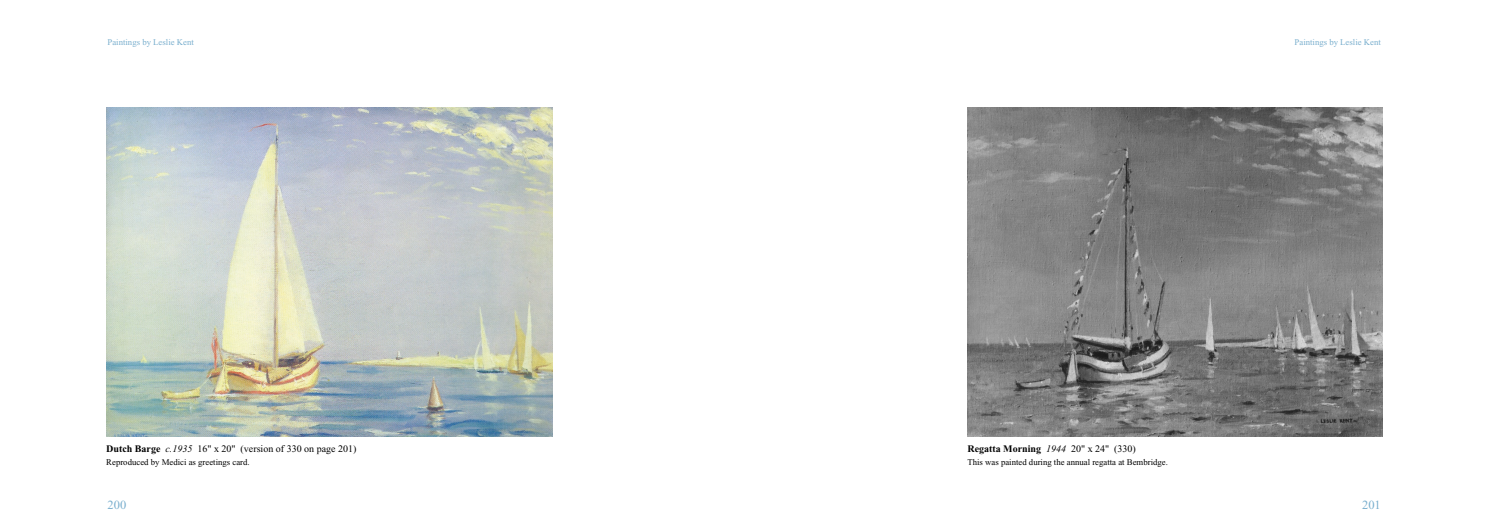
<style>
.page{position:relative;width:1489px;height:527px;background:#fff}
.page>*{position:absolute;margin:0;border:0;box-sizing:border-box;transform-origin:0 0}
.t1{font:12.5px "Times New Roman";color:#7aafce}
.t2{font:10px "Times New Roman";color:#000}
.t3{font:700 10px "Times New Roman";color:#000}
.t4{font:8.75px "Times New Roman";color:#000}
.t5{font:8.75px "Times New Roman";color:#7aafce}
.s1{font-weight:700}
.s2{font-style:italic}
.s3{font-weight:400;font-style:italic}
.s4{font-weight:400}
</style>
<div class="page">
<img style="left:107px;top:107px;width:445px;height:329px">
<img style="left:967px;top:107px;width:415px;height:329px">
<p class="t5" style="left:108px;top:39px;width:88px">Paintings by Leslie Kent</p>
<p class="t5" style="left:1294px;top:39px;width:88px">Paintings by Leslie Kent</p>
<p class="t2" style="left:106px;top:445px;width:252px"><span class="s1">Dutch Barge</span> <span class="s2">c.1935</span> 16" x 20" (version of 330 on page 201)</p>
<p class="t4" style="left:106px;top:458px;width:145px">Reproduced by Medici as greetings card.</p>
<p class="t3" style="left:967px;top:445px;width:170px">Regatta Morning <span class="s3">1944</span> <span class="s4">20" x 24" (330)</span></p>
<p class="t4" style="left:967px;top:458px;width:202px">This was painted during the annual regatta at Bembridge.</p>
<h1 class="t1" style="left:108px;top:500px;width:20px">200</h1>
<h1 class="t1" style="left:1362px;top:500px;width:20px">201</h1>
</div>
